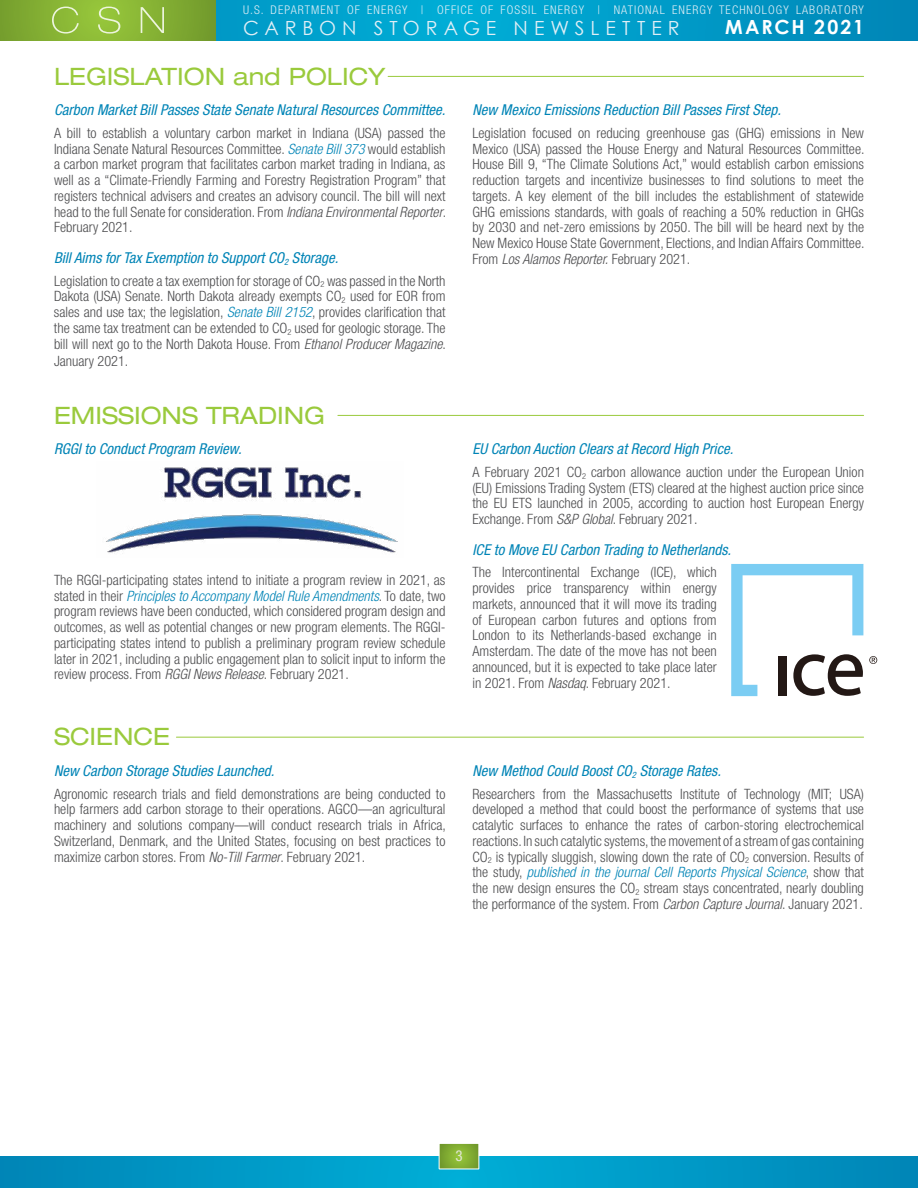
<style>
.page{position:relative;width:918px;height:1188px;background:#fff}
.page>*{position:absolute;margin:0;border:0;box-sizing:border-box;transform-origin:0 0}
.t1{font:expanded 24px "Helvetica Neue LT Std";color:#9aca3c}
.t2{font:19.5px "Century Gothic";letter-spacing:.305em;color:#dfeef6}
.t3{font:700 19.5px "Century Gothic";letter-spacing:.095em;color:#fff}
.t4{font:italic condensed 15px "Helvetica Neue LT Std";color:#0084b6}
.t5{font:condensed 15px "Helvetica Neue LT Std";color:#e3e6d8}
.t6{font:300 condensed 14.25px/15.8px "Helvetica Neue LT Std";color:#4d4d4f;text-align:justify}
.t7{font:300 condensed 12px "Helvetica Neue LT Std";letter-spacing:.09em;color:#dfeef6}
.s1{font-style:italic;color:#0084b6}
.s2{font-style:italic}
</style>
<div class="page">
<svg style="left:216px;top:0;width:702px;height:40px;background:#009cc9"></svg>
<svg style="left:0;top:0;width:216px;height:40px;background:#80ab31"></svg>
<svg style="left:0;top:1156px;width:918px;height:32px;background:#0098c6"></svg>
<svg style="left:52px;top:7px;width:112px;height:27px;background:#9ac34c"></svg>
<svg style="left:439px;top:1143px;width:40px;height:26px"></svg>
<div style="left:439px;top:1143px;width:40px;height:26px;border:1px solid #fff"></div>
<hr style="left:388px;top:76px;width:476px;height:1px;background:#9aca3c">
<hr style="left:338px;top:415px;width:526px;height:1px;background:#9aca3c">
<img style="left:106px;top:467px;width:292px;height:86px">
<svg style="left:731px;top:564px;width:132px;height:132px"></svg>
<svg style="left:869px;top:656px;width:8px;height:8px"></svg>
<hr style="left:176px;top:737px;width:688px;height:1px;background:#9aca3c">
<p class="t7" style="left:243px;top:3px;width:622px">U.S. DEPARTMENT OF ENERGY | OFFICE OF FOSSIL ENERGY | NATIONAL ENERGY TECHNOLOGY LABORATORY</p>
<h2 class="t3" style="left:725px;top:15px;width:140px">MARCH 2021</h2>
<h1 class="t1" style="left:54px;top:62px;width:333px">LEGISLATION and POLICY</h1>
<p class="t4" style="left:54px;top:101px;width:393px">Carbon Market Bill Passes State Senate Natural Resources Committee.</p>
<p class="t6" style="left:54px;top:125px;width:394px">A bill to establish a voluntary carbon market in Indiana (USA) passed the Indiana Senate Natural Resources Committee. <span class="s1">Senate Bill 373</span> would establish a carbon market program that facilitates carbon market trading in Indiana, as well as a “Climate-Friendly Farming and Forestry Registration Program” that registers technical advisers and creates an advisory council. The bill will next head to the full Senate for consideration. From <span class="s2">Indiana Environmental Reporter</span>.<br>February 2021.</p>
<p class="t4" style="left:54px;top:249px;width:286px">Bill Aims for Tax Exemption to Support CO<sub>2</sub> Storage.</p>
<p class="t6" style="left:54px;top:273px;width:394px">Legislation to create a tax exemption for storage of CO<sub>2</sub> was passed in the North Dakota (USA) Senate. North Dakota already exempts CO<sub>2</sub> used for EOR from sales and use tax; the legislation, <span class="s1">Senate Bill 2152</span>, provides clarification that the same tax treatment can be extended to CO<sub>2</sub> used for geologic storage. The bill will next go to the North Dakota House. From <span class="s2">Ethanol Producer Magazine</span>.</p>
<p class="t6" style="left:54px;top:353px;width:76px">January 2021.</p>
<h2 class="t2" style="left:243px;top:16px;width:438px">CARBON STORAGE NEWSLETTER</h2>
<p class="t4" style="left:472px;top:101px;width:310px">New Mexico Emissions Reduction Bill Passes First Step.</p>
<p class="t6" style="left:472px;top:125px;width:394px">Legislation focused on reducing greenhouse gas (GHG) emissions in New Mexico (USA) passed the House Energy and Natural Resources Committee.<br>House Bill 9, “The Climate Solutions Act,” would establish carbon emissions reduction targets and incentivize businesses to find solutions to meet the targets. A key element of the bill includes the establishment of statewide GHG emissions standards, with goals of reaching a 50% reduction in GHGs by 2030 and net-zero emissions by 2050. The bill will be heard next by the New Mexico House State Government, Elections, and Indian Affairs Committee.<br>From <span class="s2">Los Alamos Reporter.</span> February 2021.</p>
<h1 class="t1" style="left:54px;top:401px;width:273px">EMISSIONS TRADING</h1>
<p class="t4" style="left:54px;top:440px;width:189px">RGGI to Conduct Program Review.</p>
<p class="t6" style="left:54px;top:572px;width:393px">The RGGI-participating states intend to initiate a program review in 2021, as stated in their <span class="s1">Principles to Accompany Model Rule Amendments</span>. To date, two program reviews have been conducted, which considered program design and outcomes, as well as potential changes or new program elements. The RGGI&shy;participating states intend to publish a preliminary program review schedule later in 2021, including a public engagement plan to solicit input to inform the review process. From <span class="s2">RGGI News Release</span>. February 2021.</p>
<h1 class="t1" style="left:54px;top:722px;width:118px">SCIENCE</h1>
<p class="t4" style="left:54px;top:762px;width:222px">New Carbon Storage Studies Launched.</p>
<p class="t6" style="left:54px;top:786px;width:394px">Agronomic research trials and field demonstrations are being conducted to help farmers add carbon storage to their operations. AGCO—an agricultural machinery and solutions company—will conduct research trials in Africa, Switzerland, Denmark, and the United States, focusing on best practices to maximize carbon stores. From <span class="s2">No-Till Farmer</span>. February 2021.</p>
<p class="t4" style="left:472px;top:440px;width:262px">EU Carbon Auction Clears at Record High Price.</p>
<p class="t6" style="left:472px;top:464px;width:393px">A February 2021 CO<sub>2</sub> carbon allowance auction under the European Union (EU) Emissions Trading System (ETS) cleared at the highest auction price since the EU ETS launched in 2005, according to auction host European Energy Exchange. From <span class="s2">S&amp;P Global</span>. February 2021.</p>
<p class="t4" style="left:472px;top:541px;width:260px">ICE to Move EU Carbon Trading to Netherlands.</p>
<p class="t6" style="left:472px;top:564px;width:246px">The Intercontinental Exchange (ICE), which provides price transparency within energy markets, announced that it will move its trading of European carbon futures and options from London to its Netherlands-based exchange in Amsterdam. The date of the move has not been announced, but it is expected to take place later in 2021. From <span class="s2">Nasdaq</span>. February 2021.</p>
<p class="t4" style="left:472px;top:762px;width:250px">New Method Could Boost CO<sub>2</sub> Storage Rates.</p>
<p class="t6" style="left:472px;top:786px;width:393px">Researchers from the Massachusetts Institute of Technology (MIT; USA) developed a method that could boost the performance of systems that use catalytic surfaces to enhance the rates of carbon-storing electrochemical reactions. In such catalytic systems, the movement of a stream of gas containing CO<sub>2</sub> is typically sluggish, slowing down the rate of CO<sub>2</sub> conversion. Results of the study, <span class="s1">published in the journal Cell Reports Physical Science</span>, show that the new design ensures the CO<sub>2</sub> stream stays concentrated, nearly doubling the performance of the system. From <span class="s2">Carbon Capture Journal</span>. January 2021.</p>
<p class="t5" style="left:455px;top:1147px;width:9px">3</p>
</div>
